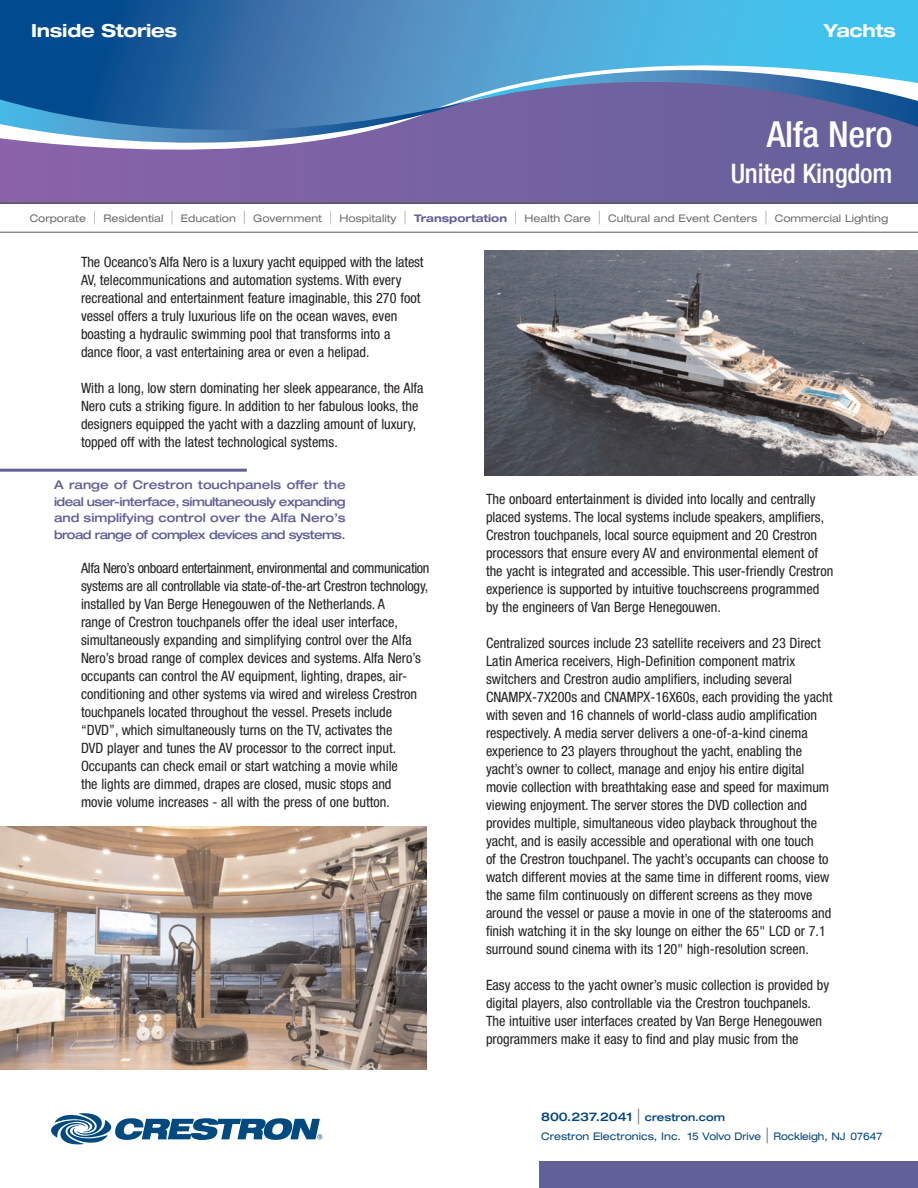
<style>
.page{position:relative;width:918px;height:1188px;background:#fff}
.page>*{position:absolute;margin:0;border:0;box-sizing:border-box;transform-origin:0 0}
.t1{font:500 condensed 36px "Helvetica Neue";letter-spacing:-.01em;color:#fff}
.t2{font:500 condensed 27px "Helvetica Neue";letter-spacing:-.01em;color:#fff}
.t3{font:700 expanded 18px "Helvetica Neue";letter-spacing:-.015em;color:#fff}
.t4{font:condensed 14.25px/18px "Helvetica Neue";color:#231f20}
.t5{font:500 expanded 12px/16.5px "Helvetica Neue";letter-spacing:-.05em;color:#62609a;text-align:justify}
.t6{font:500 expanded 12px "Helvetica Neue";color:#00467e}
.t7{font:expanded 10.5px "Helvetica Neue";color:#6c6d70}
.t8{font:expanded 10.5px "Helvetica Neue";color:#00467e}
.s1{font-weight:300;font-size:18px}
.s2{font-weight:700;color:#62609a}
.s3{font-weight:400;font-size:21px;color:#6c6d70}
.s4{font-size:10.5px}
.s5{font-size:21px;color:#6c6d70}
</style>
<div class="page">
<div style="left:540px;top:1162px;width:378px;height:26px;background:#626099"></div>
<svg style="left:51px;top:1113px;width:271px;height:32px"></svg>
<div style="left:0;top:55px;width:918px;height:148px;background:linear-gradient(to right,#8a63aa,#64619a)"></div>
<svg style="left:0;top:1px;width:918px;height:135px;background:#3379b1"></svg>
<svg style="left:441px;top:24px;width:477px;height:110px;background:#5f93c4"></svg>
<svg style="left:0;top:80px;width:429px;height:10px;background:#2b68a4"></svg>
<svg style="left:0;top:90px;width:478px;height:95px;background:#6875af"></svg>
<img style="left:485px;top:251px;width:433px;height:224px">
<hr style="left:0;top:203px;width:918px;height:1px;background:#57585a">
<hr style="left:0;top:232px;width:918px;height:1px;background:#57585a">
<hr style="left:0;top:469px;width:247px;height:3px;background:#62609a">
<img style="left:0;top:827px;width:427px;height:242px">
<p class="t3" style="left:31px;top:24px;width:148px">Inside Stories</p>
<p class="t3" style="left:824px;top:24px;width:74px">Yachts</p>
<h1 class="t1" style="left:767px;top:121px;width:127px">Alfa Nero</h1>
<h2 class="t2" style="left:731px;top:163px;width:163px">United Kingdom</h2>
<p class="t7" style="left:30px;top:214px;width:860px">Corporate <span class="s1">|</span> Residential <span class="s1">|</span> Education <span class="s1">|</span> Government <span class="s1">|</span> Hospitality <span class="s1">|</span> <span class="s2">Transportation</span> <span class="s1">|</span> Health Care <span class="s1">|</span> Cultural and Event Centers <span class="s1">|</span> Commercial Lighting</p>
<p class="t4" style="left:81px;top:255px;width:344px">The Oceanco’s Alfa Nero is a luxury yacht equipped with the latest AV, telecommunications and automation systems. With every recreational and entertainment feature imaginable, this 270 foot vessel offers a truly luxurious life on the ocean waves, even boasting a hydraulic swimming pool that transforms into a dance floor, a vast entertaining area or even a helipad.</p>
<p class="t4" style="left:81px;top:381px;width:344px">With a long, low stern dominating her sleek appearance, the Alfa Nero cuts a striking figure. In addition to her fabulous looks, the designers equipped the yacht with a dazzling amount of luxury, topped off with the latest technological systems.</p>
<p class="t5" style="left:54px;top:478px;width:293px">A range of Crestron touchpanels offer the ideal user-interface, simultaneously expanding and simplifying control over the Alfa Nero’s broad range of complex devices and systems.</p>
<p class="t4" style="left:81px;top:561px;width:350px">Alfa Nero’s onboard entertainment, environmental and communication systems are all controllable via state-of-the-art Crestron technology, installed by Van Berge Henegouwen of the Netherlands. A<br>range of Crestron touchpanels offer the ideal user interface, simultaneously expanding and simplifying control over the Alfa Nero’s broad range of complex devices and systems. Alfa Nero’s occupants can control the AV equipment, lighting, drapes, air&shy;conditioning and other systems via wired and wireless Crestron touchpanels located throughout the vessel. Presets include “DVD”, which simultaneously turns on the TV, activates the<br>DVD player and tunes the AV processor to the correct input.<br>Occupants can check email or start watching a movie while<br>the lights are dimmed, drapes are closed, music stops and<br>movie volume increases - all with the press of one button.</p>
<p class="t4" style="left:486px;top:491px;width:349px">The onboard entertainment is divided into locally and centrally placed systems. The local systems include speakers, amplifiers, Crestron touchpanels, local source equipment and 20 Crestron processors that ensure every AV and environmental element of the yacht is integrated and accessible. This user-friendly Crestron experience is supported by intuitive touchscreens programmed by the engineers of Van Berge Henegouwen.</p>
<p class="t4" style="left:486px;top:635px;width:348px">Centralized sources include 23 satellite receivers and 23 Direct Latin America receivers, High-Definition component matrix switchers and Crestron audio amplifiers, including several CNAMPX-7X200s and CNAMPX-16X60s, each providing the yacht with seven and 16 channels of world-class audio amplification respectively. A media server delivers a one-of-a-kind cinema experience to 23 players throughout the yacht, enabling the yacht’s owner to collect, manage and enjoy his entire digital movie collection with breathtaking ease and speed for maximum viewing enjoyment. The server stores the DVD collection and provides multiple, simultaneous video playback throughout the yacht, and is easily accessible and operational with one touch<br>of the Crestron touchpanel. The yacht’s occupants can choose to watch different movies at the same time in different rooms, view the same film continuously on different screens as they move around the vessel or pause a movie in one of the staterooms and finish watching it in the sky lounge on either the 65" LCD or 7.1 surround sound cinema with its 120" high-resolution screen.</p>
<p class="t4" style="left:486px;top:977px;width:345px">Easy access to the yacht owner’s music collection is provided by digital players, also controllable via the Crestron touchpanels.<br>The intuitive user interfaces created by Van Berge Henegouwen programmers make it easy to find and play music from the</p>
<p class="t6" style="left:541px;top:1113px;width:185px">800.237.2041 <span class="s3">|</span> <span class="s4">crestron.com</span></p>
<p class="t8" style="left:541px;top:1132px;width:343px">Crestron Electronics, Inc. 15 Volvo Drive <span class="s5">|</span> Rockleigh, NJ 07647</p>
</div>
